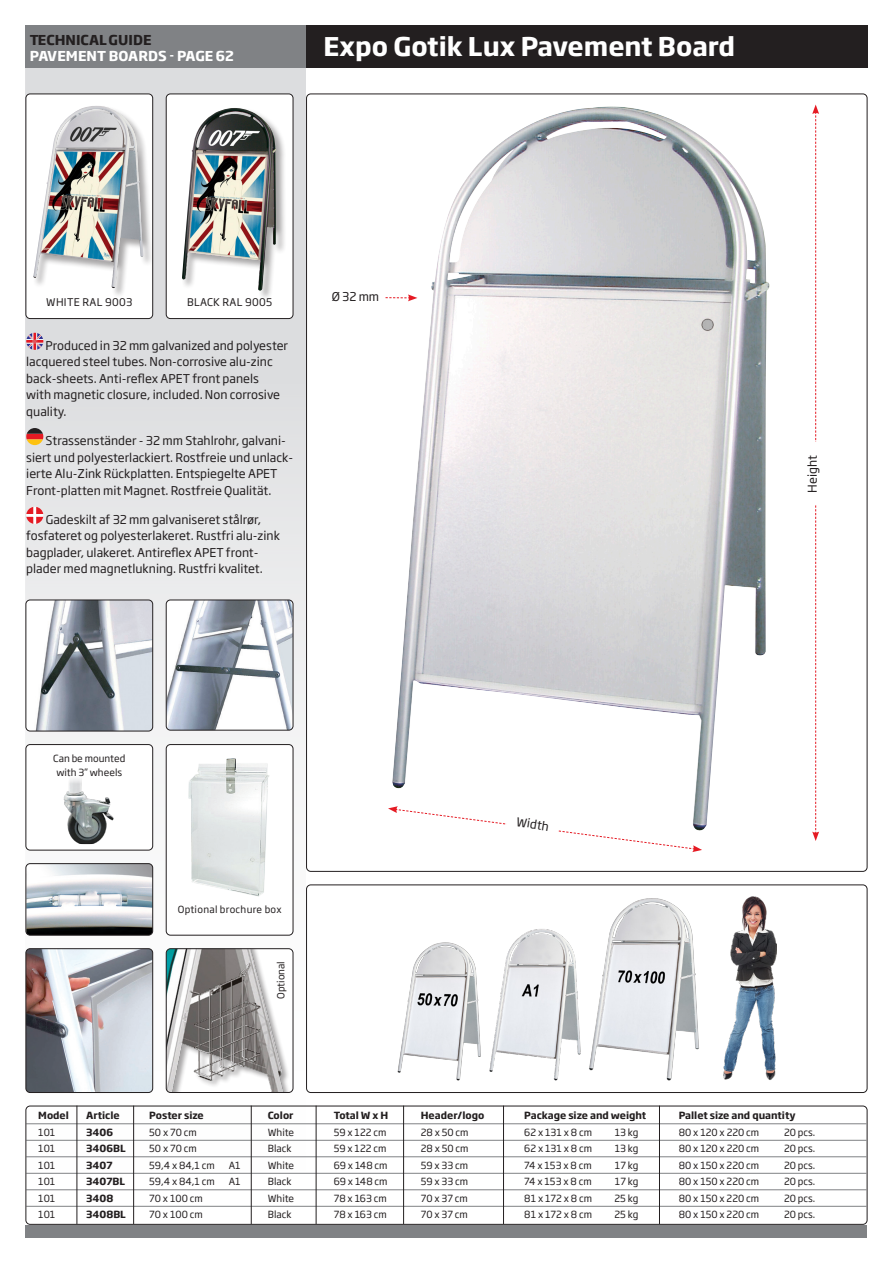
<style>
.page{position:relative;width:893px;height:1263px;background:#fff}
.page>*{position:absolute;margin:0;border:0;box-sizing:border-box;transform-origin:0 0}
.t1{font:700 25.5px "Soho Gothic Pro";color:#fff}
.t2{font:700 13.5px "Soho Gothic Pro";letter-spacing:.005em;color:#fff}
.t3{font:700 13.5px "Soho Gothic Pro";letter-spacing:.005em;color:#231f20}
.t4{font:12px/16.5px "Soho Gothic Pro";color:#231f20}
.t5{font:10.5px "Soho Gothic Pro";letter-spacing:.03em;color:#231f20}
.t6{font:9.75px/13.5px "Soho Gothic Pro";color:#231f20;text-align:center}
.t7{font:700 9.75px "Soho Gothic Pro";color:#231f20}
.t8{font:9.75px "Soho Gothic Pro";letter-spacing:.03em;color:#231f20}
</style>
<div class="page">
<div style="left:306px;top:26px;width:561px;height:42px;background:#231f20"></div>
<div style="left:26px;top:26px;width:280px;height:42px;background:#808285"></div>
<div style="left:26px;top:1225px;width:841px;height:12px;background:#808285"></div>
<div style="left:26px;top:68px;width:280px;height:1157px;background:linear-gradient(to bottom,#d6d8da,#fff)"></div>
<div style="left:26px;top:94px;width:127px;height:225px;background:#fff;border-radius:4px"></div>
<div style="left:26px;top:94px;width:127px;height:225px;border:1px solid #231f20;border-radius:4px"></div>
<div style="left:166px;top:94px;width:127px;height:225px;background:#fff;border-radius:4px"></div>
<div style="left:166px;top:94px;width:127px;height:225px;border:1px solid #231f20;border-radius:4px"></div>
<img style="left:392px;top:106px;width:377px;height:724px">
<div style="left:33px;top:105px;width:121px;height:193px;background:#231f20;opacity:.4"></div>
<img style="left:33px;top:106px;width:111px;height:182px">
<svg style="left:26px;top:333px;width:17px;height:17px"></svg>
<svg style="left:26px;top:428px;width:17px;height:17px"></svg>
<svg style="left:26px;top:507px;width:17px;height:17px"></svg>
<div style="left:182px;top:108px;width:104px;height:193px;background:#231f20;opacity:.4"></div>
<img style="left:182px;top:108px;width:94px;height:183px">
<img style="left:26px;top:600px;width:127px;height:131px">
<div style="left:26px;top:600px;width:127px;height:131px;border:1px solid #231f20;border-radius:4px"></div>
<img style="left:166px;top:600px;width:127px;height:130px">
<div style="left:166px;top:600px;width:127px;height:130px;border:1px solid #231f20;border-radius:4px"></div>
<img style="left:26px;top:864px;width:127px;height:71px">
<div style="left:26px;top:863px;width:127px;height:72px;border:1px solid #231f20;border-radius:4px"></div>
<img style="left:26px;top:949px;width:127px;height:143px">
<div style="left:26px;top:948px;width:127px;height:145px;border:1px solid #231f20;border-radius:4px"></div>
<svg style="left:812px;top:105px;width:7px;height:736px"></svg>
<div style="left:808px;top:442px;width:25px;height:63px;background:#fff"></div>
<svg style="left:388px;top:806px;width:314px;height:46px"></svg>
<svg style="left:386px;top:294px;width:31px;height:7px"></svg>
<img style="left:397px;top:897px;width:379px;height:184px">
<div style="left:306px;top:884px;width:561px;height:209px;border:1px solid #231f20;border-radius:4px"></div>
<img style="left:166px;top:949px;width:127px;height:143px">
<div style="left:166px;top:948px;width:127px;height:145px;border:1px solid #231f20;border-radius:4px"></div>
<div style="left:166px;top:744px;width:127px;height:191px;background:#fff;border-radius:4px"></div>
<img style="left:189px;top:758px;width:80px;height:138px">
<div style="left:166px;top:744px;width:127px;height:191px;border:1px solid #231f20;border-radius:4px"></div>
<div style="left:26px;top:744px;width:127px;height:106px;background:#fff;border-radius:4px"></div>
<div style="left:26px;top:744px;width:127px;height:106px;border:1px solid #231f20;border-radius:4px"></div>
<img style="left:64px;top:779px;width:49px;height:65px">
<hr style="left:26px;top:1123px;width:840px;height:1px;background:#808285">
<hr style="left:26px;top:1140px;width:840px;height:1px;background:#808285">
<hr style="left:26px;top:1156px;width:840px;height:1px;background:#808285">
<hr style="left:26px;top:1173px;width:840px;height:1px;background:#808285">
<hr style="left:26px;top:1189px;width:840px;height:1px;background:#808285">
<hr style="left:26px;top:1206px;width:840px;height:1px;background:#808285">
<div style="left:26px;top:1106px;width:841px;height:119px;border:1px solid #231f20;border-radius:4px"></div>
<hr style="left:133px;top:1106px;width:1px;height:118px;background:#231f20">
<hr style="left:77px;top:1106px;width:1px;height:118px;background:#231f20">
<hr style="left:316px;top:1106px;width:1px;height:118px;background:#231f20">
<hr style="left:251px;top:1106px;width:1px;height:118px;background:#231f20">
<hr style="left:403px;top:1106px;width:1px;height:118px;background:#231f20">
<hr style="left:503px;top:1106px;width:1px;height:118px;background:#231f20">
<hr style="left:659px;top:1106px;width:1px;height:118px;background:#231f20">
<p class="t3" style="left:30px;top:29px;width:123px">TECHNICAL GUIDE</p>
<p class="t2" style="left:30px;top:45px;width:206px">PAVEMENT BOARDS - PAGE 62</p>
<p class="t1" style="left:323px;top:27px;width:413px">Expo Gotik Lux Pavement Board</p>
<p class="t5" style="left:46px;top:294px;width:88px">WHITE RAL 9003</p>
<p class="t5" style="left:187px;top:294px;width:87px">BLACK RAL 9005</p>
<p class="t4" style="left:26px;top:336px;width:263px;text-indent:19px">Produced in 32 mm galvanized and polyester lacquered steel tubes. Non-corrosive alu-zinc back-sheets. Anti-reflex APET front panels<br>with magnetic closure, included. Non corrosive quality.</p>
<p class="t4" style="left:26px;top:432px;width:268px;text-indent:19px">Strassenständer - 32 mm Stahlrohr, galvani&shy;siert und polyesterlackiert. Rostfreie und unlack&shy;ierte Alu-Zink Rückplatten. Entspiegelte APET Front-platten mit Magnet. Rostfreie Qualität.</p>
<p class="t4" style="left:26px;top:510px;width:255px;text-indent:20px">Gadeskilt af 32 mm galvaniseret stålrør, fosfateret og polyesterlakeret. Rustfri alu-zink bagplader, ulakeret. Antireflex APET front&shy;plader med magnetlukning. Rustfri kvalitet.</p>
<p class="t4" style="left:332px;top:287px;width:49px">Ø 32 mm</p>
<p class="t6" style="left:53px;top:751px;width:74px">Can be mounted with 3’’ wheels</p>
<p class="t8" style="left:178px;top:902px;width:105px">Optional brochure box</p>
<p class="t6" style="left:273px;top:999px;width:39px;rotate:-90deg">Optional</p>
<p class="t4" style="left:518px;top:812px;width:34px;rotate:9deg">Width</p>
<p class="t4" style="left:804px;top:493px;width:39px;rotate:-90deg">Height</p>
<p class="t7" style="left:38px;top:1108px;width:32px">Model</p>
<p class="t7" style="left:86px;top:1108px;width:35px">Article</p>
<p class="t7" style="left:149px;top:1108px;width:56px">Poster size</p>
<p class="t7" style="left:268px;top:1108px;width:27px">Color</p>
<p class="t7" style="left:334px;top:1108px;width:56px">Total W x H</p>
<p class="t7" style="left:421px;top:1108px;width:65px">Header/logo</p>
<p class="t7" style="left:524px;top:1108px;width:123px">Package size and weight</p>
<p class="t7" style="left:679px;top:1108px;width:118px">Pallet size and quantity</p>
<p class="t6" style="left:38px;top:1125px;width:19px">101</p>
<p class="t7" style="left:86px;top:1124px;width:28px">3406</p>
<p class="t6" style="left:149px;top:1125px;width:49px">50 x 70 cm</p>
<p class="t6" style="left:268px;top:1125px;width:28px">White</p>
<p class="t6" style="left:334px;top:1125px;width:54px">59 x 122 cm</p>
<p class="t6" style="left:421px;top:1125px;width:49px">28 x 50 cm</p>
<p class="t6" style="left:524px;top:1125px;width:69px">62 x 131 x 8 cm</p>
<p class="t6" style="left:615px;top:1125px;width:25px">13 kg</p>
<p class="t6" style="left:679px;top:1125px;width:82px">80 x 120 x 220 cm</p>
<p class="t6" style="left:784px;top:1125px;width:33px">20 pcs.</p>
<p class="t6" style="left:38px;top:1141px;width:19px">101</p>
<p class="t7" style="left:86px;top:1141px;width:41px">3406BL</p>
<p class="t6" style="left:149px;top:1141px;width:49px">50 x 70 cm</p>
<p class="t6" style="left:268px;top:1141px;width:25px">Black</p>
<p class="t6" style="left:334px;top:1141px;width:54px">59 x 122 cm</p>
<p class="t6" style="left:421px;top:1141px;width:49px">28 x 50 cm</p>
<p class="t6" style="left:524px;top:1141px;width:69px">62 x 131 x 8 cm</p>
<p class="t6" style="left:615px;top:1141px;width:25px">13 kg</p>
<p class="t6" style="left:679px;top:1141px;width:82px">80 x 120 x 220 cm</p>
<p class="t6" style="left:784px;top:1141px;width:33px">20 pcs.</p>
<p class="t6" style="left:38px;top:1158px;width:19px">101</p>
<p class="t7" style="left:86px;top:1157px;width:28px">3407</p>
<p class="t6" style="left:149px;top:1158px;width:67px">59,4 x 84,1 cm</p>
<p class="t6" style="left:229px;top:1158px;width:13px">A1</p>
<p class="t6" style="left:268px;top:1158px;width:28px">White</p>
<p class="t6" style="left:334px;top:1158px;width:55px">69 x 148 cm</p>
<p class="t6" style="left:421px;top:1158px;width:49px">59 x 33 cm</p>
<p class="t6" style="left:524px;top:1158px;width:69px">74 x 153 x 8 cm</p>
<p class="t6" style="left:615px;top:1158px;width:25px">17 kg</p>
<p class="t6" style="left:679px;top:1158px;width:82px">80 x 150 x 220 cm</p>
<p class="t6" style="left:784px;top:1158px;width:33px">20 pcs.</p>
<p class="t6" style="left:38px;top:1174px;width:19px">101</p>
<p class="t7" style="left:86px;top:1174px;width:40px">3407BL</p>
<p class="t6" style="left:149px;top:1174px;width:67px">59,4 x 84,1 cm</p>
<p class="t6" style="left:229px;top:1174px;width:13px">A1</p>
<p class="t6" style="left:268px;top:1174px;width:25px">Black</p>
<p class="t6" style="left:334px;top:1174px;width:55px">69 x 148 cm</p>
<p class="t6" style="left:421px;top:1174px;width:49px">59 x 33 cm</p>
<p class="t6" style="left:524px;top:1174px;width:69px">74 x 153 x 8 cm</p>
<p class="t6" style="left:615px;top:1174px;width:25px">17 kg</p>
<p class="t6" style="left:679px;top:1174px;width:82px">80 x 150 x 220 cm</p>
<p class="t6" style="left:784px;top:1174px;width:33px">20 pcs.</p>
<p class="t6" style="left:38px;top:1191px;width:19px">101</p>
<p class="t7" style="left:86px;top:1190px;width:29px">3408</p>
<p class="t6" style="left:149px;top:1191px;width:55px">70 x 100 cm</p>
<p class="t6" style="left:268px;top:1191px;width:28px">White</p>
<p class="t6" style="left:334px;top:1191px;width:55px">78 x 163 cm</p>
<p class="t6" style="left:421px;top:1191px;width:49px">70 x 37 cm</p>
<p class="t6" style="left:524px;top:1191px;width:69px">81 x 172 x 8 cm</p>
<p class="t6" style="left:615px;top:1191px;width:25px">25 kg</p>
<p class="t6" style="left:679px;top:1191px;width:82px">80 x 150 x 220 cm</p>
<p class="t6" style="left:784px;top:1191px;width:33px">20 pcs.</p>
<p class="t6" style="left:38px;top:1207px;width:19px">101</p>
<p class="t7" style="left:86px;top:1207px;width:41px">3408BL</p>
<p class="t6" style="left:149px;top:1207px;width:55px">70 x 100 cm</p>
<p class="t6" style="left:268px;top:1207px;width:25px">Black</p>
<p class="t6" style="left:334px;top:1207px;width:55px">78 x 163 cm</p>
<p class="t6" style="left:421px;top:1207px;width:49px">70 x 37 cm</p>
<p class="t6" style="left:524px;top:1207px;width:69px">81 x 172 x 8 cm</p>
<p class="t6" style="left:615px;top:1207px;width:25px">25 kg</p>
<p class="t6" style="left:679px;top:1207px;width:82px">80 x 150 x 220 cm</p>
<p class="t6" style="left:784px;top:1207px;width:33px">20 pcs.</p>
</div>
